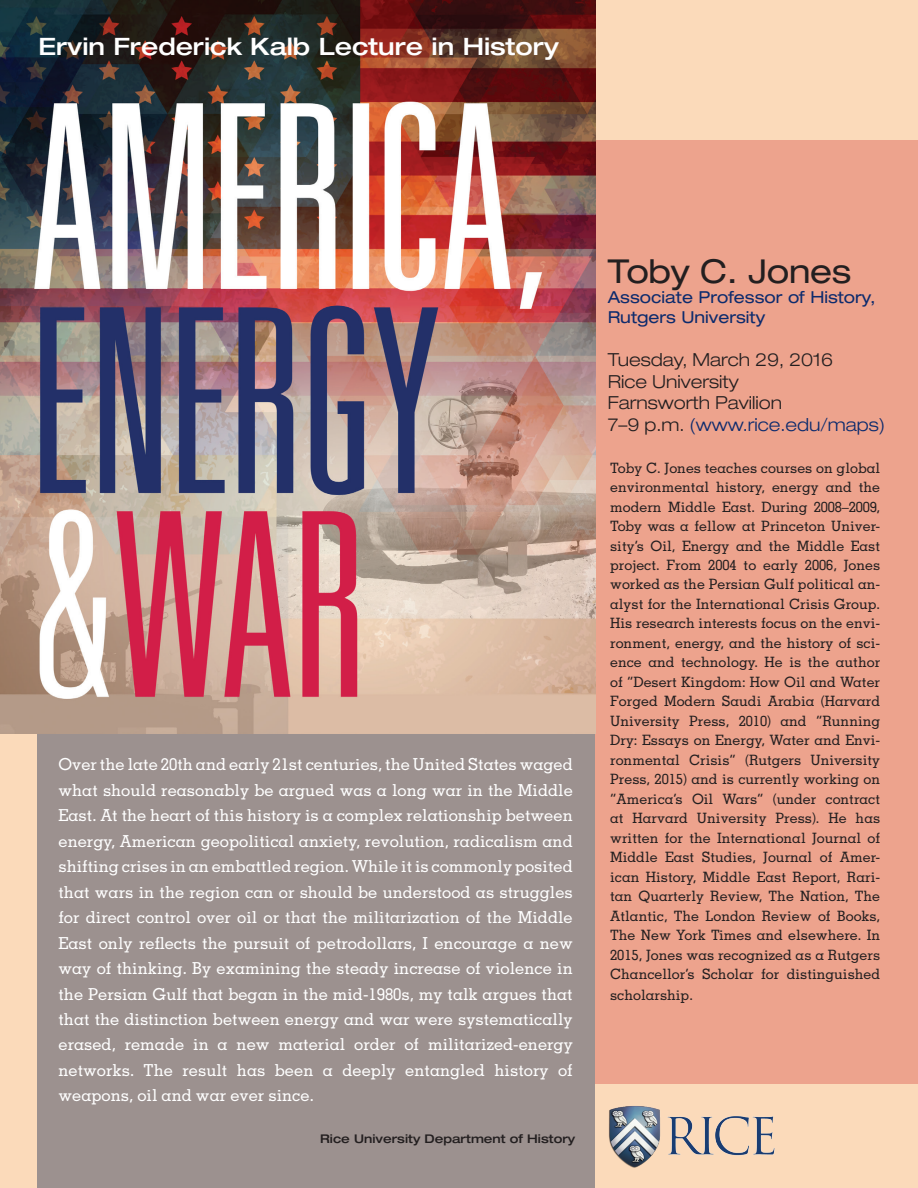
<style>
.page{position:relative;width:918px;height:1188px;background:#fbdaba}
.page>*{position:absolute;margin:0;border:0;box-sizing:border-box;transform-origin:0 0}
.t1{font:expanded 33px "Helvetica Neue LT Std";letter-spacing:-.01em;color:#231f20}
.t2{font:500 expanded 24px "Helvetica Neue LT Std";color:#fff}
.t3{font:300 expanded 18px/21.6px "Helvetica Neue LT Std";color:#231f20}
.t4{font:500 16.5px/25.5px "Memphis LT Std";color:#fff;text-align:justify}
.t5{font:expanded 16.5px/19.8px "Helvetica Neue LT Std";color:#0d2b6d}
.t6{font:500 14.25px/19.5px "Memphis LT Std";color:#231f20;text-align:justify}
.t7{font:500 expanded 12px "Helvetica Neue LT Std";color:#231f20}
.s1{color:#0d2b6d}
</style>
<div class="page">
<div style="left:38px;top:724px;width:557px;height:464px;background:#9c918f"></div>
<div style="left:595px;top:140px;width:323px;height:944px;background:#eda38d"></div>
<img style="left:0;top:0;width:596px;height:733px">
<img style="left:608px;top:1106px;width:167px;height:62px">
<h2 class="t2" style="left:38px;top:31px;width:522px">Ervin Frederick Kalb Lecture in History</h2>
<p class="t4" style="left:58px;top:751px;width:516px">Over the late 20th and early 21st centuries, the United States waged what should reasonably be argued was a long war in the Middle East. At the heart of this history is a complex relationship between energy, American geopolitical anxiety, revolution, radicalism and shifting crises in an embattled region. While it is commonly posited that wars in the region can or should be understood as struggles for direct control over oil or that the militarization of the Middle East only reflects the pursuit of petrodollars, I encourage a new way of thinking. By examining the steady increase of violence in the Persian Gulf that began in the mid-1980s, my talk argues that that the distinction between energy and war were systematically erased, remade in a new material order of militarized-energy networks. The result has been a deeply entangled history of weapons, oil and war ever since.</p>
<p class="t7" style="left:320px;top:1131px;width:257px">Rice University Department of History</p>
<h1 class="t1" style="left:608px;top:251px;width:245px">Toby C. Jones</h1>
<p class="t5" style="left:608px;top:287px;width:269px">Associate Professor of History,<br>Rutgers University</p>
<p class="t3" style="left:608px;top:349px;width:279px">Tuesday, March 29, 2016<br>Rice University<br>Farnsworth Pavilion<br>7–9 p.m. <span class="s1">(www.rice.edu/maps)</span></p>
<p class="t6" style="left:610px;top:458px;width:272px">Toby C. Jones teaches courses on global environmental history, energy and the modern Middle East. During 2008–2009, Toby was a fellow at Princeton Univer&shy;sity’s Oil, Energy and the Middle East project. From 2004 to early 2006, Jones worked as the Persian Gulf political an&shy;alyst for the International Crisis Group.<br>His research interests focus on the envi&shy;ronment, energy, and the history of sci&shy;ence and technology. He is the author of “Desert Kingdom: How Oil and Water Forged Modern Saudi Arabia (Harvard University Press, 2010) and “Running Dry: Essays on Energy, Water and Envi&shy;ronmental Crisis” (Rutgers University Press, 2015) and is currently working on “America’s Oil Wars” (under contract at Harvard University Press). He has written for the International Journal of Middle East Studies, Journal of Amer&shy;ican History, Middle East Report, Rari&shy;tan Quarterly Review, The Nation, The Atlantic, The London Review of Books, The New York Times and elsewhere. In 2015, Jones was recognized as a Rutgers Chancellor’s Scholar for distinguished</p>
<p class="t6" style="left:610px;top:985px;width:84px">scholarship.</p>
</div>
